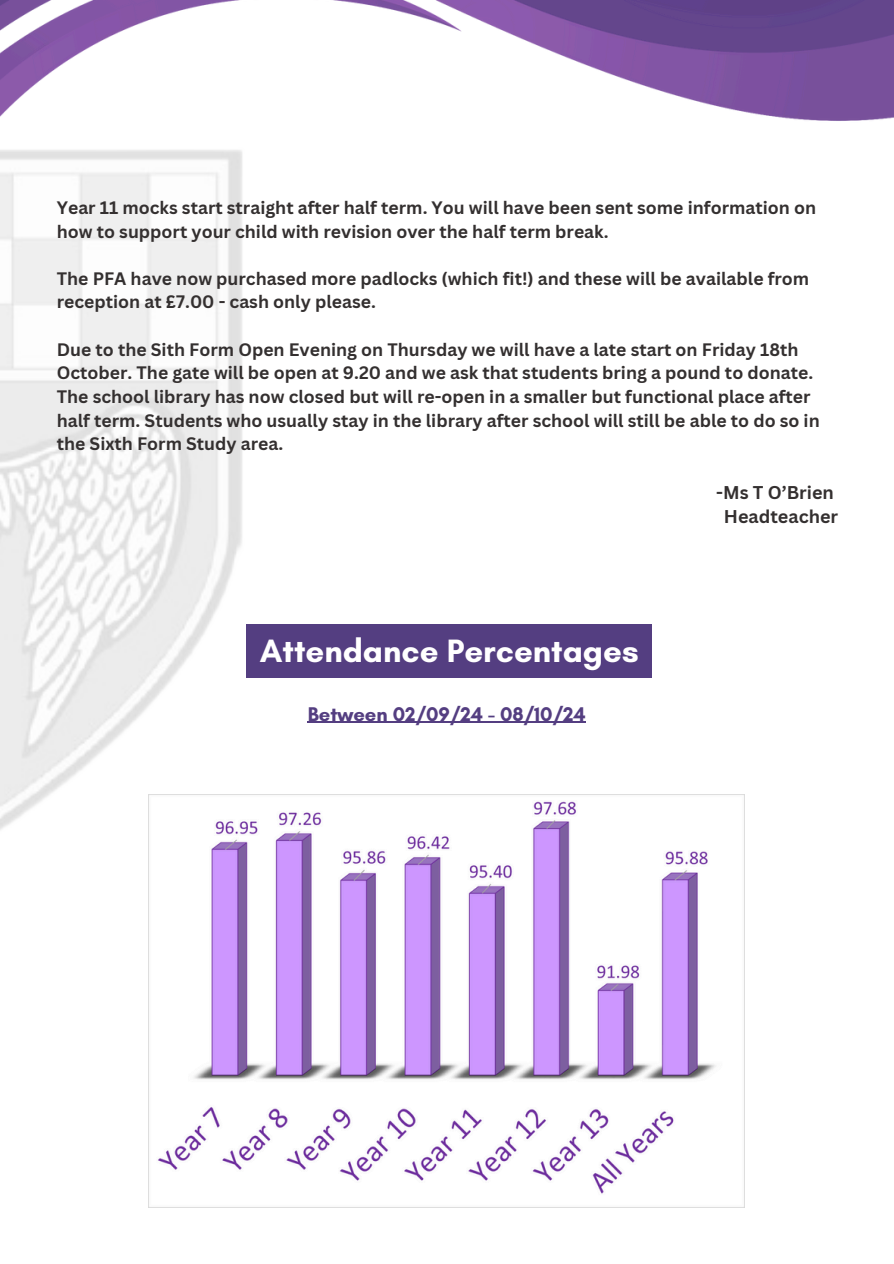
<style>
.page{position:relative;width:894px;height:1264px;background:#fff}
.page>*{position:absolute;margin:0;border:0;box-sizing:border-box;transform-origin:0 0}
.t1{font:700 32.85px "Glacial Indifference";color:#fff}
.t2{font:700 20.25px "Glacial Indifference";color:#543e81}
.t3{font:700 18px "Canva Sans";color:#343030}
.t4{font:700 17.55px/23.7px "Canva Sans";color:#343030}
</style>
<div class="page">
<img style="left:0;top:150px;width:297px;height:724px">
<img style="left:0;top:0;width:893px;height:121px">
<img style="left:149px;top:794px;width:595px;height:400px">
<hr style="left:308px;top:722px;width:277px;height:1px;background:#543e81">
<div style="left:246px;top:624px;width:405px;height:53px;background:#543e81"></div>
<p class="t4" style="left:57px;top:195px;width:760px">Year 11 mocks start straight after half term. You will have been sent some information on how to support your child with revision over the half term break.</p>
<p class="t4" style="left:57px;top:266px;width:753px">The PFA have now purchased more padlocks (which fit!) and these will be available from reception at £7.00 - cash only please.</p>
<p class="t4" style="left:57px;top:337px;width:757px">Due to the Sith Form Open Evening on Thursday we will have a late start on Friday 18th<br>October. The gate will be open at 9.20 and we ask that students bring a pound to donate.</p>
<p class="t4" style="left:57px;top:384px;width:764px">The school library has now closed but will re-open in a smaller but functional place after half term. Students who usually stay in the library after school will still be able to do so in the Sixth Form Study area.</p>
<p class="t3" style="left:716px;top:479px;width:119px">-Ms T O’Brien</p>
<h1 class="t3" style="left:723px;top:504px;width:116px">Headteacher</h1>
<h2 class="t1" style="left:260px;top:631px;width:380px">Attendance Percentages</h2>
<p class="t2" style="left:308px;top:701px;width:279px">Between 02/09/24 - 08/10/24</p>
</div>
